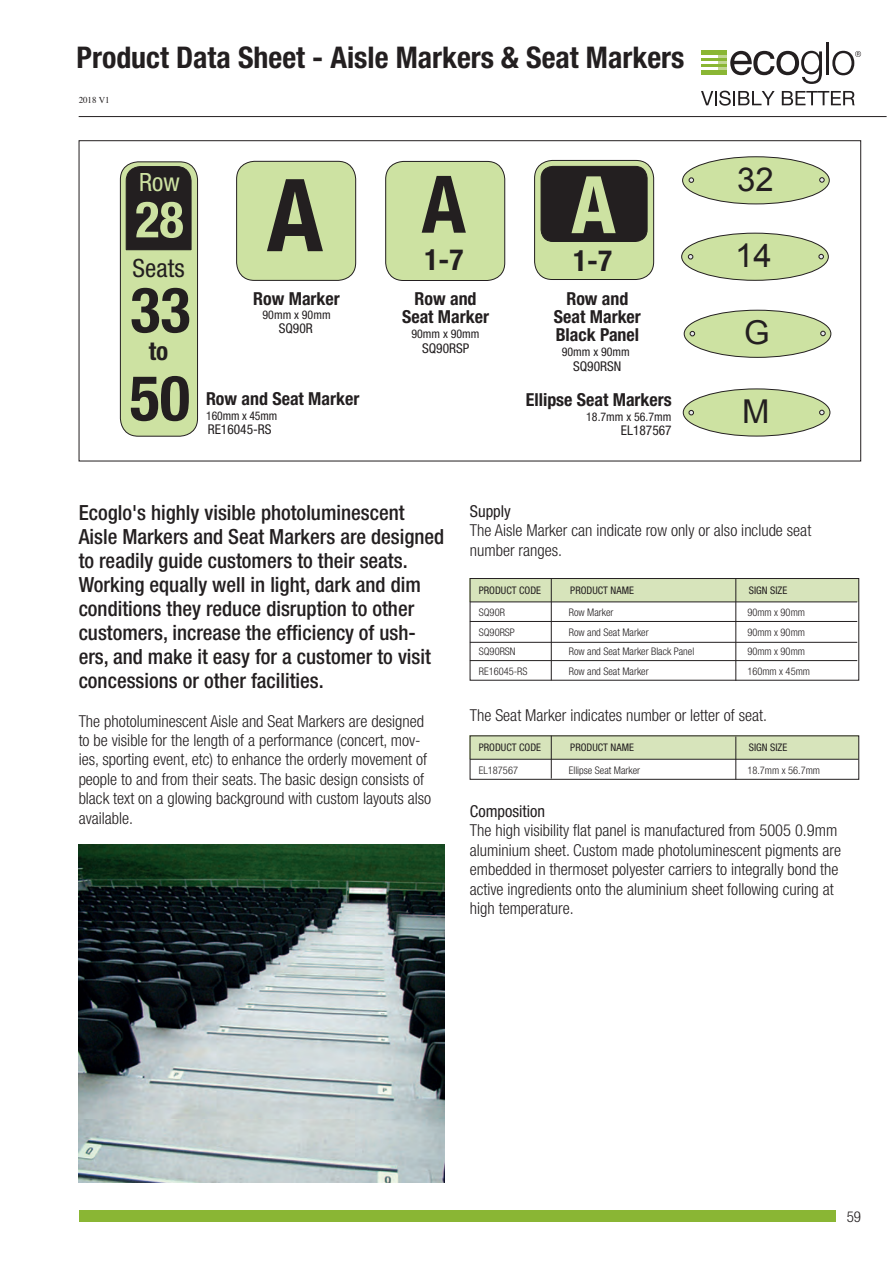
<style>
.page{position:relative;width:893px;height:1263px;background:#fff}
.page>*{position:absolute;margin:0;border:0;box-sizing:border-box;transform-origin:0 0}
.t1{font:700 condensed 100.8px "Helvetica Neue";color:#231f20}
.t2{font:700 condensed 79.5px "Helvetica Neue";color:#231f20}
.t3{font:700 condensed 79.5px "Helvetica Neue";color:#cde2a2}
.t4{font:700 condensed 62.7px "Helvetica Neue";color:#231f20}
.t5{font:700 condensed 50.25px "Helvetica Neue";color:#cde2a2}
.t6{font:32.85px "Arial";color:#231f20}
.t7{font:700 condensed 29.85px "Helvetica Neue";color:#231f20}
.t8{font:700 condensed 29.25px "Helvetica Neue";color:#231f20}
.t9{font:condensed 25.2px "Helvetica Neue";color:#231f20}
.t10{font:condensed 25.2px "Helvetica Neue";color:#cde2a2}
.t11{font:700 condensed 25.2px "Helvetica Neue";color:#231f20}
.t12{font:500 condensed 20.85px/23.9px "Helvetica Neue";color:#231f20}
.t13{font:700 condensed 18px "Helvetica Neue";color:#231f20}
.t14{font:300 condensed 16.5px/19.5px "Helvetica Neue";color:#231f20}
.t15{font:condensed 16.5px "Helvetica Neue";color:#231f20}
.t16{font:300 condensed 15px "Helvetica Neue";color:#231f20}
.t17{font:condensed 13.5px "Helvetica Neue";color:#231f20}
.t18{font:condensed 12px "Helvetica Neue";color:#231f20}
.t19{font:300 condensed 10.5px "Helvetica Neue";color:#231f20}
.t20{font:condensed 10.5px "Helvetica Neue";color:#231f20}
.t21{font:9px "Times";color:#231f20}
</style>
<div class="page">
<div style="left:80px;top:1211px;width:756px;height:11px;background:#8ab634"></div>
<div style="left:701px;top:50px;width:25px;height:5px;background:#8ab634"></div>
<div style="left:701px;top:70px;width:25px;height:5px;background:#8ab634"></div>
<hr style="left:701px;top:64px;width:25px;height:3px;background:#8ab634">
<hr style="left:701px;top:58px;width:25px;height:3px;background:#8ab634">
<svg style="left:718px;top:51px;width:104px;height:33px"></svg>
<hr style="left:826px;top:43px;width:3px;height:32px;background:#231f20">
<svg style="left:832px;top:51px;width:29px;height:24px"></svg>
<svg style="left:701px;top:91px;width:74px;height:15px"></svg>
<svg style="left:782px;top:91px;width:73px;height:14px"></svg>
<hr style="left:79px;top:116px;width:808px;height:1px;background:#231f20">
<div style="left:470px;top:736px;width:389px;height:23px;background:#d7e4bb"></div>
<div style="left:470px;top:578px;width:389px;height:24px;background:#d7e4bb"></div>
<div style="left:470px;top:578px;width:389px;height:102px;border:1px solid #231f20"></div>
<hr style="left:470px;top:759px;width:389px;height:1px;background:#231f20">
<hr style="left:470px;top:602px;width:387px;height:1px;background:#231f20">
<hr style="left:470px;top:621px;width:387px;height:1px;background:#231f20">
<hr style="left:470px;top:642px;width:387px;height:1px;background:#231f20">
<hr style="left:470px;top:660px;width:387px;height:1px;background:#231f20">
<hr style="left:551px;top:736px;width:1px;height:43px;background:#231f20">
<hr style="left:551px;top:578px;width:1px;height:102px;background:#231f20">
<hr style="left:736px;top:736px;width:1px;height:43px;background:#231f20">
<hr style="left:736px;top:578px;width:1px;height:103px;background:#231f20">
<div style="left:683px;top:157px;width:146px;height:47px;background:#cde2a2;border-radius:50%"></div>
<div style="left:682px;top:157px;width:147px;height:47px;border:1px solid #231f20;border-radius:50%"></div>
<div style="left:684px;top:310px;width:147px;height:47px;background:#cde2a2;border-radius:50%"></div>
<div style="left:684px;top:310px;width:147px;height:48px;border:1px solid #231f20;border-radius:50%"></div>
<div style="left:682px;top:233px;width:146px;height:47px;background:#cde2a2;border-radius:50%"></div>
<div style="left:681px;top:233px;width:148px;height:48px;border:1px solid #231f20;border-radius:50%"></div>
<div style="left:683px;top:389px;width:147px;height:47px;background:#cde2a2;border-radius:50%"></div>
<div style="left:683px;top:389px;width:147px;height:47px;border:1px solid #231f20;border-radius:50%"></div>
<svg style="left:819px;top:177px;width:5px;height:5px"></svg>
<svg style="left:819px;top:254px;width:5px;height:5px"></svg>
<svg style="left:820px;top:331px;width:5px;height:5px"></svg>
<svg style="left:819px;top:410px;width:5px;height:5px"></svg>
<svg style="left:689px;top:178px;width:5px;height:5px"></svg>
<svg style="left:688px;top:254px;width:5px;height:5px"></svg>
<svg style="left:690px;top:331px;width:5px;height:5px"></svg>
<svg style="left:689px;top:410px;width:5px;height:5px"></svg>
<div style="left:120px;top:162px;width:78px;height:274px;background:#cde2a2;border-radius:18px"></div>
<div style="left:120px;top:162px;width:78px;height:274px;border:1px solid #231f20;border-radius:18px"></div>
<div style="left:126px;top:166px;width:66px;height:84px;background:#231f20"></div>
<hr style="left:126px;top:249px;width:65px;height:1px;background:#231f20">
<div style="left:237px;top:161px;width:119px;height:119px;background:#cde2a2;border-radius:18px"></div>
<div style="left:236px;top:161px;width:120px;height:120px;border:1px solid #231f20;border-radius:18px"></div>
<div style="left:386px;top:161px;width:119px;height:119px;background:#cde2a2;border-radius:18px"></div>
<div style="left:385px;top:161px;width:120px;height:120px;border:1px solid #231f20;border-radius:18px"></div>
<div style="left:535px;top:160px;width:119px;height:119px;background:#cde2a2;border-radius:18px"></div>
<div style="left:534px;top:160px;width:120px;height:120px;border:1px solid #231f20;border-radius:18px"></div>
<div style="left:541px;top:166px;width:106px;height:75px;background:#231f20;border-radius:12px"></div>
<div style="left:541px;top:166px;width:106px;height:76px;border:1px solid #231f20;border-radius:12px"></div>
<img style="left:79px;top:844px;width:365px;height:339px">
<p class="t7" style="left:77px;top:39px;width:609px">Product Data Sheet - Aisle Markers &amp; Seat Markers</p>
<p class="t21" style="left:79px;top:92px;width:32px">2018 V1</p>
<p class="t10" style="left:139px;top:168px;width:42px">Row</p>
<p class="t5" style="left:135px;top:189px;width:50px">28</p>
<p class="t9" style="left:133px;top:253px;width:54px">Seats</p>
<p class="t4" style="left:130px;top:272px;width:62px">33</p>
<p class="t11" style="left:149px;top:335px;width:21px">to</p>
<p class="t4" style="left:130px;top:360px;width:62px">50</p>
<p class="t1" style="left:267px;top:154px;width:58px">A</p>
<p class="t2" style="left:422px;top:156px;width:46px">A</p>
<p class="t3" style="left:571px;top:157px;width:46px">A</p>
<p class="t8" style="left:425px;top:242px;width:40px">1-7</p>
<p class="t8" style="left:573px;top:243px;width:40px">1-7</p>
<p class="t18" style="left:263px;top:307px;width:70px">90mm x 90mm</p>
<p class="t17" style="left:279px;top:321px;width:36px">SQ90R</p>
<p class="t17" style="left:422px;top:341px;width:49px">SQ90RSP</p>
<p class="t17" style="left:573px;top:358px;width:50px">SQ90RSN</p>
<p class="t13" style="left:253px;top:288px;width:88px">Row Marker</p>
<p class="t13" style="left:414px;top:288px;width:64px">Row and</p>
<p class="t13" style="left:402px;top:306px;width:88px">Seat Marker</p>
<p class="t13" style="left:566px;top:288px;width:64px">Row and</p>
<p class="t13" style="left:554px;top:306px;width:88px">Seat Marker</p>
<p class="t13" style="left:556px;top:324px;width:85px">Black Panel</p>
<p class="t18" style="left:411px;top:326px;width:70px">90mm x 90mm</p>
<p class="t18" style="left:562px;top:344px;width:70px">90mm x 90mm</p>
<p class="t13" style="left:206px;top:388px;width:155px">Row and Seat Marker</p>
<p class="t18" style="left:206px;top:409px;width:73px">160mm x 45mm</p>
<p class="t13" style="left:526px;top:389px;width:147px">Ellipse Seat Markers</p>
<p class="t18" style="left:586px;top:410px;width:87px">18.7mm x 56.7mm</p>
<p class="t17" style="left:208px;top:422px;width:65px">RE16045-RS</p>
<p class="t17" style="left:621px;top:423px;width:52px">EL187567</p>
<p class="t6" style="left:737px;top:158px;width:38px">32</p>
<p class="t6" style="left:735px;top:234px;width:38px">14</p>
<p class="t6" style="left:744px;top:311px;width:27px">G</p>
<p class="t6" style="left:742px;top:390px;width:29px">M</p>
<p class="t12" style="left:79px;top:501px;width:367px">Ecoglo's highly visible photoluminescent Aisle Markers and Seat Markers are designed to readily guide customers to their seats.<br>Working equally well in light, dark and dim conditions they reduce disruption to other customers, increase the efficiency of ush&shy;ers, and make it easy for a customer to visit concessions or other facilities.</p>
<p class="t14" style="left:79px;top:711px;width:354px">The photoluminescent Aisle and Seat Markers are designed to be visible for the length of a performance (concert, mov&shy;ies, sporting event, etc) to enhance the orderly movement of people to and from their seats. The basic design consists of black text on a glowing background with custom layouts also available.</p>
<p class="t15" style="left:470px;top:502px;width:43px">Supply</p>
<p class="t14" style="left:470px;top:521px;width:343px">The Aisle Marker can indicate row only or also include seat</p>
<p class="t14" style="left:470px;top:540px;width:94px">number ranges.</p>
<p class="t20" style="left:479px;top:584px;width:64px">PRODUCT CODE</p>
<p class="t20" style="left:570px;top:584px;width:65px">PRODUCT NAME</p>
<p class="t20" style="left:749px;top:584px;width:40px">SIGN SIZE</p>
<p class="t19" style="left:479px;top:607px;width:28px">SQ90R</p>
<p class="t19" style="left:569px;top:607px;width:46px">Row Marker</p>
<p class="t19" style="left:747px;top:607px;width:59px">90mm x 90mm</p>
<p class="t19" style="left:479px;top:626px;width:38px">SQ90RSP</p>
<p class="t19" style="left:569px;top:626px;width:81px">Row and Seat Marker</p>
<p class="t19" style="left:747px;top:626px;width:59px">90mm x 90mm</p>
<p class="t19" style="left:479px;top:645px;width:38px">SQ90RSN</p>
<p class="t19" style="left:569px;top:645px;width:127px">Row and Seat Marker Black Panel</p>
<p class="t19" style="left:747px;top:645px;width:59px">90mm x 90mm</p>
<p class="t19" style="left:479px;top:665px;width:50px">RE16045-RS</p>
<p class="t19" style="left:569px;top:665px;width:81px">Row and Seat Marker</p>
<p class="t19" style="left:747px;top:665px;width:64px">160mm x 45mm</p>
<p class="t14" style="left:470px;top:705px;width:299px">The Seat Marker indicates number or letter of seat.</p>
<p class="t20" style="left:479px;top:741px;width:64px">PRODUCT CODE</p>
<p class="t20" style="left:570px;top:741px;width:65px">PRODUCT NAME</p>
<p class="t20" style="left:749px;top:741px;width:40px">SIGN SIZE</p>
<p class="t19" style="left:479px;top:764px;width:41px">EL187567</p>
<p class="t19" style="left:569px;top:764px;width:73px">Ellipse Seat Marker</p>
<p class="t19" style="left:747px;top:764px;width:74px">18.7mm x 56.7mm</p>
<p class="t15" style="left:470px;top:801px;width:77px">Composition</p>
<p class="t14" style="left:470px;top:820px;width:373px">The high visibility flat panel is manufactured from 5005 0.9mm aluminium sheet. Custom made photoluminescent pigments are embedded in thermoset polyester carriers to integrally bond the active ingredients onto the aluminium sheet following curing at high temperature.</p>
<p class="t16" style="left:847px;top:1208px;width:16px">59</p>
</div>
